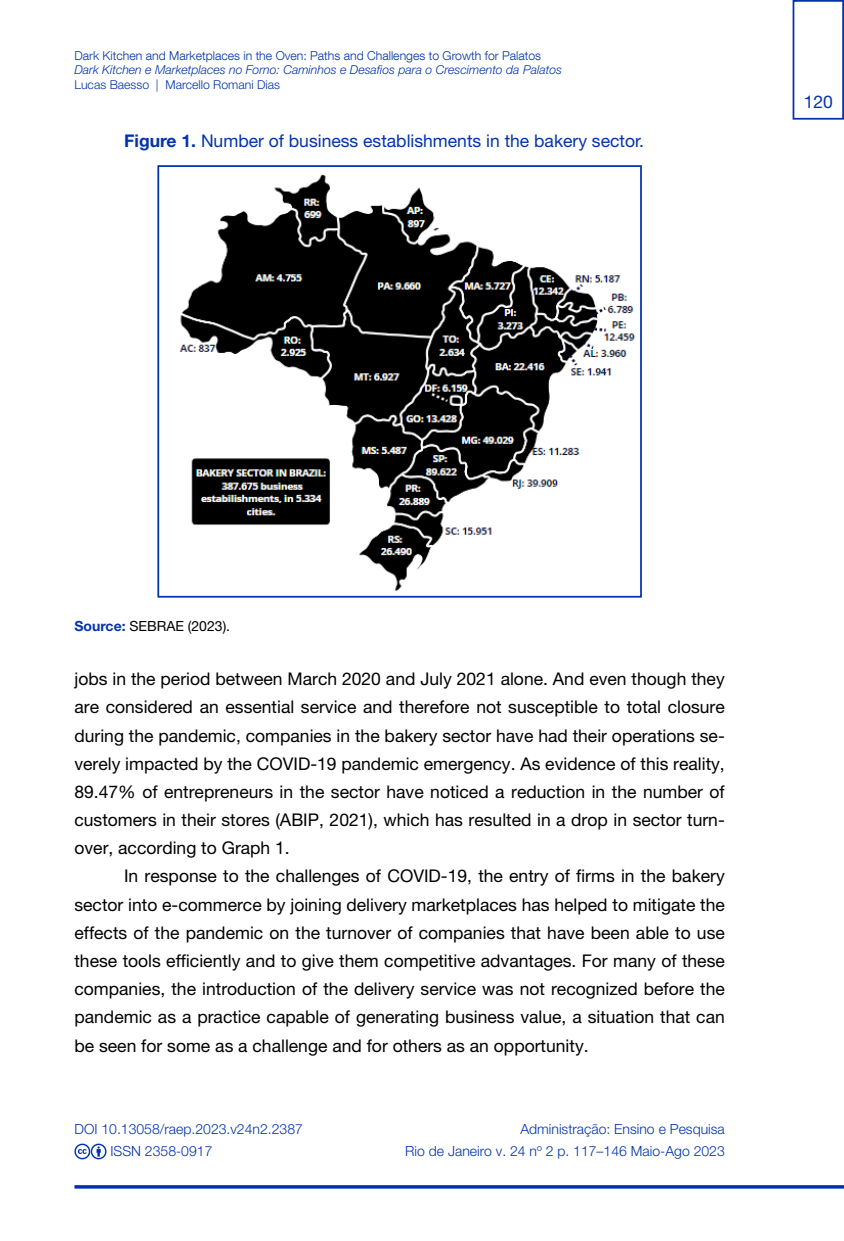
<style>
.page{position:relative;width:844px;height:1241px;background:#fff}
.page>*{position:absolute;margin:0;border:0;box-sizing:border-box;transform-origin:0 0}
.t1{font:17.5px/28.2px "Helvetica Neue LT Std";color:#000;text-align:justify}
.t2{font:17.5px "Helvetica Neue LT Std";color:#0033ab}
.t3{font:300 14px/21.7px "Helvetica Neue LT Std";color:#0033ab;text-align:right}
.t4{font:14px "Helvetica Neue LT Std";color:#000}
.t5{font:italic 300 12.25px "Helvetica Neue LT Std";color:#0033ab}
.t6{font:300 12.25px "Helvetica Neue LT Com";color:#0033ab}
.t7{font:300 12.25px "Helvetica Neue LT Std";color:#0033ab}
.s1{font-weight:700}
.s2{font-weight:700;color:#0033ab}
</style>
<div class="page">
<svg style="left:74px;top:1185px;width:769px;height:3px;background:#0c3daf"></svg>
<div style="left:792px;top:0;width:51px;height:120px;border:2px solid #0033ab"></div>
<svg style="left:74px;top:1143px;width:32px;height:16px"></svg>
<img style="left:179px;top:174px;width:456px;height:417px">
<div style="left:157px;top:165px;width:484px;height:432px;border:2px solid #0033ab"></div>
<p class="t6" style="left:74px;top:48px;width:468px">Dark Kitchen and Marketplaces in the Oven: Paths and Challenges to Growth for Palatos</p>
<p class="t5" style="left:74px;top:63px;width:489px">Dark Kitchen e Marketplaces no Forno: Caminhos e Desafios para o Crescimento da Palatos</p>
<p class="t7" style="left:74px;top:77px;width:207px">Lucas Baesso | Marcello Romani Dias</p>
<p class="t2" style="left:124px;top:130px;width:521px"><span class="s1">Figure 1.</span> Number of business establishments in the bakery sector.</p>
<p class="t2" style="left:803px;top:91px;width:31px">120</p>
<p class="t4" style="left:74px;top:617px;width:157px"><span class="s2">Source:</span> SEBRAE (2023).</p>
<p class="t1" style="left:74px;top:664px;width:651px">jobs in the period between March 2020 and July 2021 alone. And even though they are considered an essential service and therefore not susceptible to total closure during the pandemic, companies in the bakery sector have had their operations se&shy;verely impacted by the COVID-19 pandemic emergency. As evidence of this reality, 89.47% of entrepreneurs in the sector have noticed a reduction in the number of customers in their stores (ABIP, 2021), which has resulted in a drop in sector turn&shy;over, according to Graph 1.</p>
<p class="t1" style="left:74px;top:861px;width:651px;text-indent:50px">In response to the challenges of COVID-19, the entry of firms in the bakery sector into e-commerce by joining delivery marketplaces has helped to mitigate the effects of the pandemic on the turnover of companies that have been able to use these tools efficiently and to give them competitive advantages. For many of these companies, the introduction of the delivery service was not recognized before the pandemic as a practice capable of generating business value, a situation that can be seen for some as a challenge and for others as an opportunity.</p>
<p class="t3" style="left:110px;top:1117px;width:194px;text-align:left;text-indent:-36px">DOI 10.13058/raep.2023.v24n2.2387<br>ISSN 2358-0917</p>
<p class="t3" style="left:405px;top:1117px;width:321px">Administração: Ensino e Pesquisa<br>Rio de Janeiro v. 24 nº 2 p. 117–146 Maio-Ago 2023</p>
</div>
